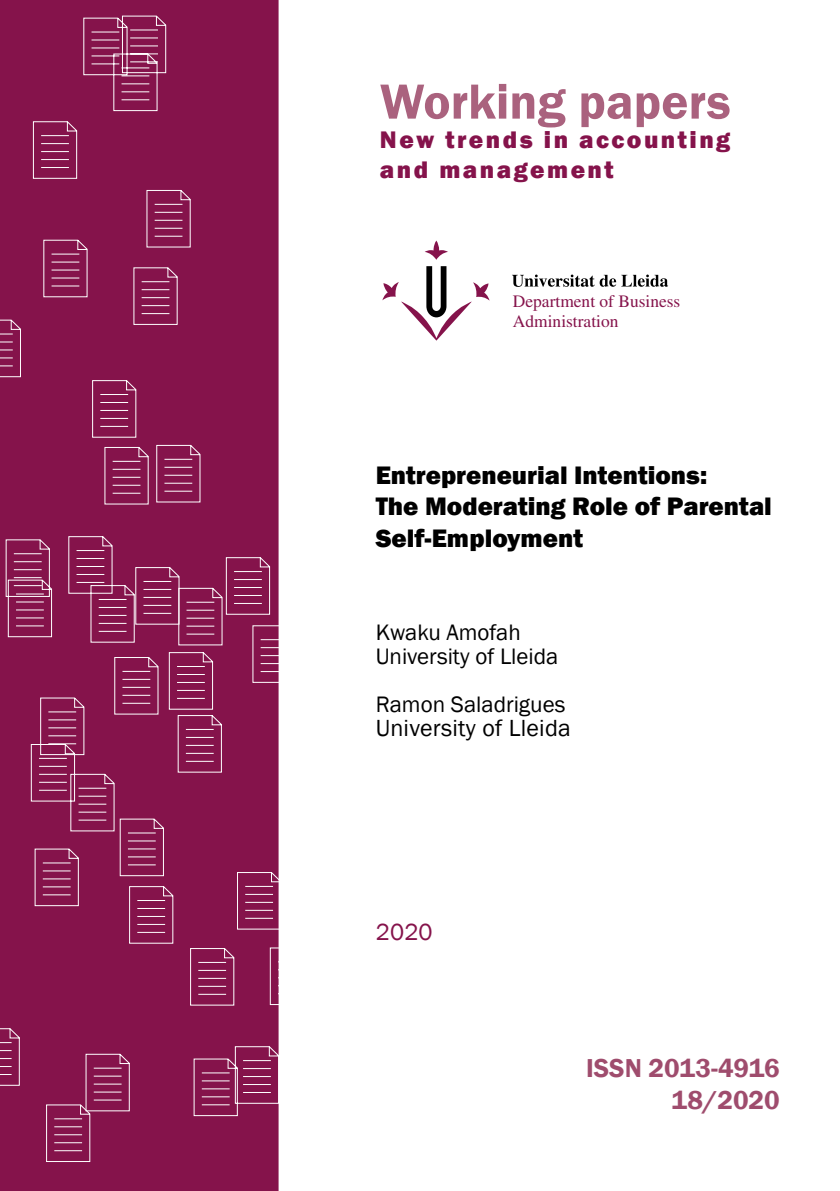
<style>
.page{position:relative;width:840px;height:1191px;background:#fff}
.page>*{position:absolute;margin:0;border:0;box-sizing:border-box;transform-origin:0 0}
.t1{font:600 51px "Franklin Gothic";color:#aa627e}
.t2{font:600 26.6px/32px "Franklin Gothic";color:#9f4c6d;text-align:right}
.t3{font:800 26px/31.2px "Franklin Gothic";color:#000}
.t4{font:800 24.6px/29.6px "Franklin Gothic";letter-spacing:.1em;color:#85134b}
.t5{font:24px "Franklin Gothic";letter-spacing:.01em;color:#000}
.t6{font:24px "Franklin Gothic";color:#85134b}
.t7{font:23px/24px "Franklin Gothic";color:#000}
.t8{font:17.4px/20px "Times LT Std";color:#85134b}
</style>
<div class="page">
<div style="left:0;top:0;width:279px;height:557px;background:#85134b"></div>
<svg style="left:0;top:557px;width:279px;height:634px;background:#8a1d53"></svg>
<svg style="left:424px;top:240px;width:24px;height:20px"></svg>
<svg style="left:382px;top:266px;width:107px;height:75px"></svg>
<svg style="left:512px;top:274px;width:155px;height:13px"></svg>
<h1 class="t1" style="left:380px;top:70px;width:352px">Working papers</h1>
<p class="t4" style="left:380px;top:125px;width:352px">New trends in accounting and management</p>
<p class="t8" style="left:512px;top:291px;width:169px">Department of Business<br>Administration</p>
<p class="t3" style="left:375px;top:460px;width:397px">Entrepreneurial Intentions:<br>The Moderating Role of Parental<br>Self-Employment</p>
<p class="t7" style="left:375px;top:621px;width:184px">Kwaku Amofah<br>University of Lleida</p>
<p class="t7" style="left:375px;top:693px;width:191px">Ramon Saladrigues</p>
<p class="t5" style="left:375px;top:713px;width:197px">University of Lleida</p>
<p class="t6" style="left:375px;top:917px;width:58px">2020</p>
<p class="t2" style="left:585px;top:1052px;width:195px">ISSN 2013-4916<br>18/2020</p>
</div>
